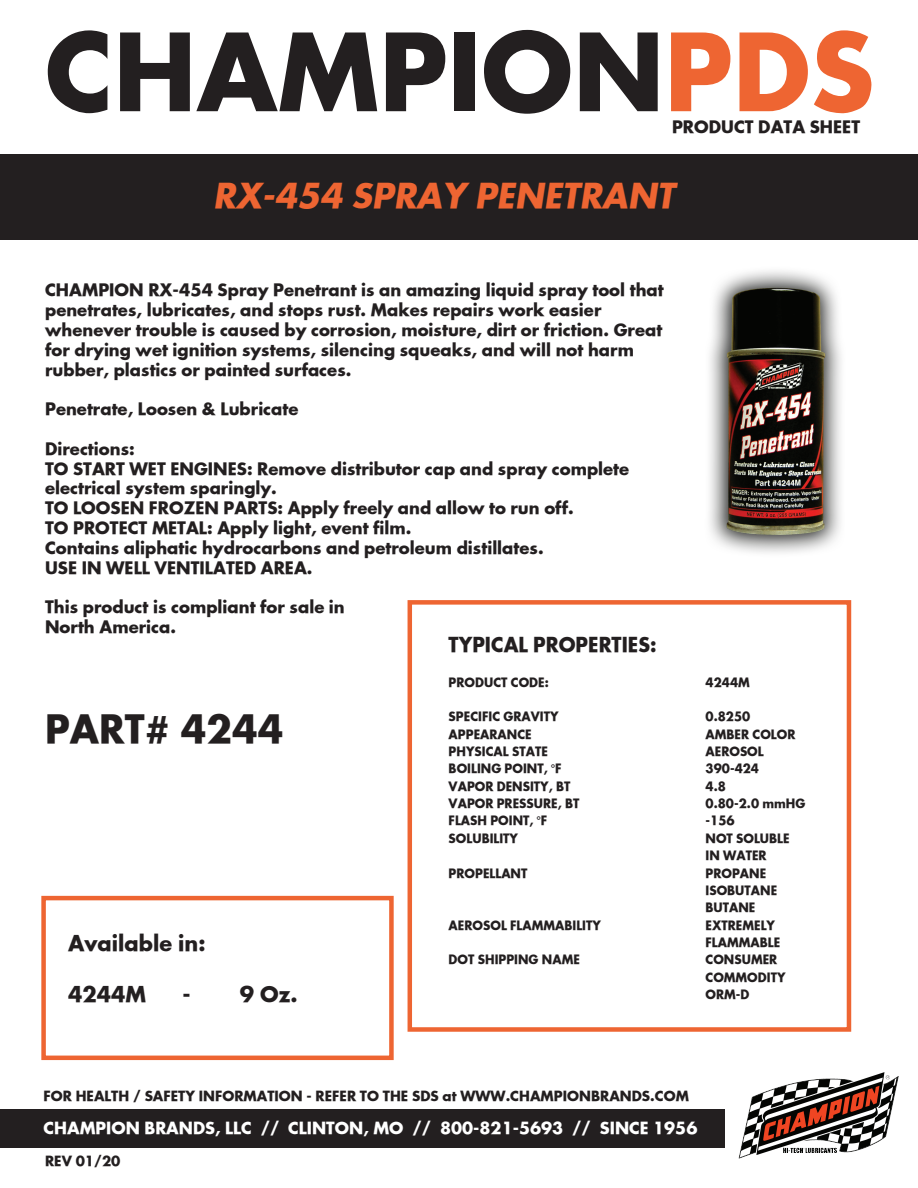
<style>
.page{position:relative;width:918px;height:1188px;background:#fff}
.page>*{position:absolute;margin:0;border:0;box-sizing:border-box;transform-origin:0 0}
.t1{font:700 104.55px "Modern";color:#231f20}
.t2{font:700 37.5px "Modern";color:#231f20}
.t3{font:italic 700 33px "Modern";color:#ee6532}
.t4{font:700 21px "Modern";color:#231f20}
.t5{font:700 19.8px "Modern";color:#231f20;scale:.96 1}
.t6{font:700 16.5px/19.8px "Modern";color:#231f20}
.t7{font:700 16.05px "Modern";color:#fff}
.t8{font:700 13.5px "Modern";color:#231f20}
.t9{font:700 12.45px/17.4px "Modern";color:#231f20;scale:.96 1}
.s1{color:#ee6532}
</style>
<div class="page">
<div style="left:0;top:155px;width:918px;height:85px;background:#231f20"></div>
<div style="left:0;top:1110px;width:725px;height:38px;background:#231f20"></div>
<div style="left:408px;top:600px;width:443px;height:432px;border:4px solid #ee6532"></div>
<div style="left:41px;top:896px;width:353px;height:164px;border:4px solid #ee6532"></div>
<img style="left:709px;top:271px;width:132px;height:282px">
<img style="left:738px;top:1072px;width:161px;height:87px">
<h1 class="t1" style="left:45px;top:20px;width:831px">CHAMPION<span class="s1">PDS</span></h1>
<p class="t6" style="left:672px;top:118px;width:190px">PRODUCT DATA SHEET</p>
<h3 class="t3" style="left:213px;top:179px;width:463px">RX-454 SPRAY PENETRANT</h3>
<p class="t6" style="left:45px;top:281px;width:620px">CHAMPION RX-454 Spray Penetrant is an amazing liquid spray tool that penetrates, lubricates, and stops rust. Makes repairs work easier whenever trouble is caused by corrosion, moisture, dirt or friction. Great for drying wet ignition systems, silencing squeaks, and will not harm rubber, plastics or painted surfaces.</p>
<p class="t6" style="left:45px;top:400px;width:255px">Penetrate, Loosen &amp; Lubricate</p>
<p class="t6" style="left:45px;top:440px;width:586px">Directions:<br>TO START WET ENGINES: Remove distributor cap and spray complete electrical system sparingly.<br>TO LOOSEN FROZEN PARTS: Apply freely and allow to run off.<br>TO PROTECT METAL: Apply light, event film.<br>Contains aliphatic hydrocarbons and petroleum distillates.<br>USE IN WELL VENTILATED AREA.</p>
<p class="t6" style="left:45px;top:598px;width:301px">This product is compliant for sale in<br>North America.</p>
<h2 class="t2" style="left:45px;top:710px;width:240px">PART# 4244</h2>
<p class="t4" style="left:68px;top:933px;width:139px">Available in:</p>
<p class="t4" style="left:68px;top:983px;width:80px">4244M</p>
<p class="t4" style="left:183px;top:983px;width:117px">- 9 Oz.</p>
<p class="t5" style="left:449px;top:635px;width:218px">TYPICAL PROPERTIES:</p>
<p class="t9" style="left:449px;top:674px;width:106px">PRODUCT CODE:</p>
<p class="t9" style="left:706px;top:674px;width:48px">4244M</p>
<p class="t9" style="left:449px;top:709px;width:116px">SPECIFIC GRAVITY</p>
<p class="t9" style="left:706px;top:709px;width:48px">0.8250</p>
<p class="t9" style="left:449px;top:726px;width:88px">APPEARANCE</p>
<p class="t9" style="left:706px;top:726px;width:95px">AMBER COLOR</p>
<p class="t9" style="left:449px;top:743px;width:105px">PHYSICAL STATE</p>
<p class="t9" style="left:706px;top:743px;width:62px">AEROSOL</p>
<p class="t9" style="left:449px;top:761px;width:119px">BOILING POINT, °F</p>
<p class="t9" style="left:706px;top:761px;width:57px">390-424</p>
<p class="t9" style="left:449px;top:778px;width:128px">VAPOR DENSITY, BT</p>
<p class="t9" style="left:706px;top:778px;width:23px">4.8</p>
<p class="t9" style="left:449px;top:796px;width:138px">VAPOR PRESSURE, BT</p>
<p class="t9" style="left:706px;top:796px;width:106px">0.80-2.0 mmHG</p>
<p class="t9" style="left:449px;top:813px;width:104px">FLASH POINT, °F</p>
<p class="t9" style="left:706px;top:813px;width:32px">-156</p>
<p class="t9" style="left:449px;top:830px;width:74px">SOLUBILITY</p>
<p class="t9" style="left:706px;top:830px;width:89px">NOT SOLUBLE<br>IN WATER</p>
<p class="t9" style="left:449px;top:865px;width:84px">PROPELLANT</p>
<p class="t9" style="left:706px;top:865px;width:76px">PROPANE<br>ISOBUTANE<br>BUTANE</p>
<p class="t9" style="left:449px;top:917px;width:160px">AEROSOL FLAMMABILITY</p>
<p class="t9" style="left:706px;top:917px;width:79px">EXTREMELY<br>FLAMMABLE</p>
<p class="t9" style="left:449px;top:952px;width:138px">DOT SHIPPING NAME</p>
<p class="t9" style="left:706px;top:952px;width:85px">CONSUMER<br>COMMODITY<br>ORM-D</p>
<p class="t8" style="left:44px;top:1089px;width:647px">FOR HEALTH / SAFETY INFORMATION - REFER TO THE SDS at WWW.CHAMPIONBRANDS.COM</p>
<p class="t7" style="left:44px;top:1120px;width:655px">CHAMPION BRANDS, LLC // CLINTON, MO // 800-821-5693 // SINCE 1956</p>
<p class="t8" style="left:45px;top:1154px;width:77px">REV 01/20</p>
</div>
